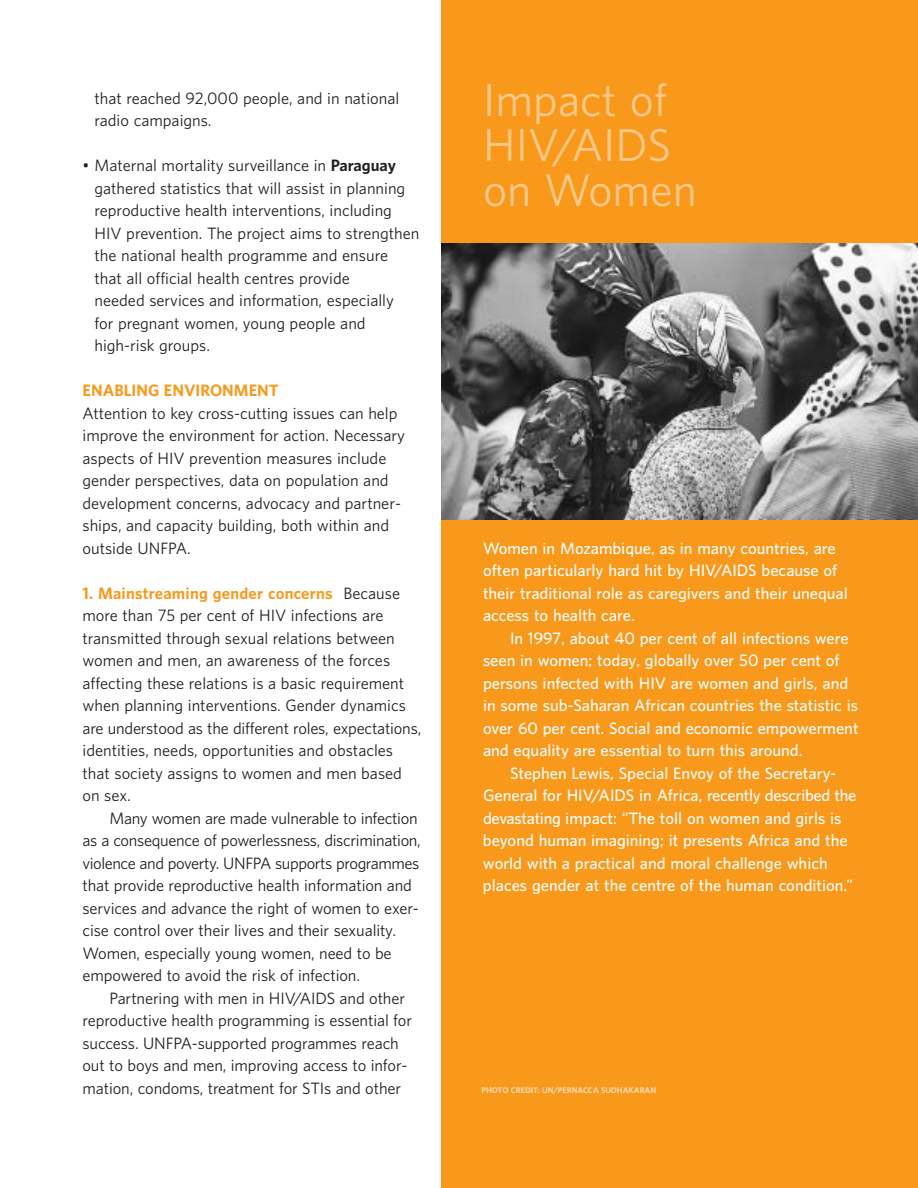
<style>
.page{position:relative;width:918px;height:1188px;background:#fff}
.page>*{position:absolute;margin:0;border:0;box-sizing:border-box;transform-origin:0 0}
.t1{font:42px/45px "UNFPA Text";color:#fdc98a}
.t2{font:15px/22.5px "UNFPA Text";color:#231f20}
.t3{font:600 15px/22.5px "UNFPA";color:#fff}
.t4{font:700 15px "UNFPA";letter-spacing:.015em;color:#f8991c}
.t5{font:700 7.5px "UNFPA";color:#ffddb5}
.s1{font-family:"UNFPA";font-weight:700}
.s2{font-family:"UNFPA Text";font-weight:400;color:#231f20}
</style>
<div class="page">
<div style="left:441px;top:0;width:477px;height:1188px;background:#f8991c"></div>
<img style="left:441px;top:243px;width:477px;height:276px">
<p class="t2" style="left:94px;top:88px;width:306px">that reached 92,000 people, and in national radio campaigns.</p>
<p class="t2" style="left:94px;top:155px;width:327px;text-indent:-12px">• Maternal mortality surveillance in <span class="s1">Paraguay </span>gathered statistics that will assist in planning reproductive health interventions, including HIV prevention. The project aims to strengthen the national health programme and ensure<br>that all official health centres provide<br>needed services and information, especially<br>for pregnant women, young people and high-risk groups.</p>
<p class="t4" style="left:82px;top:384px;width:198px">ENABLING ENVIRONMENT</p>
<p class="t2" style="left:82px;top:403px;width:324px">Attention to key cross-cutting issues can help improve the environment for action. Necessary aspects of HIV prevention measures include gender perspectives, data on population and development concerns, advocacy and partner&shy;ships, and capacity building, both within and outside UNFPA.</p>
<p class="t4" style="left:82px;top:587px;width:319px">1. Mainstreaming gender concerns <span class="s2">Because</span></p>
<p class="t2" style="left:82px;top:605px;width:340px">more than 75 per cent of HIV infections are transmitted through sexual relations between women and men, an awareness of the forces affecting these relations is a basic requirement when planning interventions. Gender dynamics are understood as the different roles, expectations, identities, needs, opportunities and obstacles that society assigns to women and men based on sex.</p>
<p class="t2" style="left:82px;top:808px;width:340px;text-indent:27px">Many women are made vulnerable to infection as a consequence of powerlessness, discrimination, violence and poverty. UNFPA supports programmes that provide reproductive health information and services and advance the right of women to exer&shy;cise control over their lives and their sexuality.<br>Women, especially young women, need to be empowered to avoid the risk of infection.</p>
<p class="t2" style="left:82px;top:988px;width:331px;text-indent:27px">Partnering with men in HIV/AIDS and other reproductive health programming is essential for success. UNFPA-supported programmes reach out to boys and men, improving access to infor&shy;mation, condoms, treatment for STIs and other</p>
<h1 class="t1" style="left:483px;top:81px;width:215px">Impact of<br>HIV/AIDS on Women</h1>
<p class="t3" style="left:483px;top:538px;width:366px">Women in Mozambique, as in many countries, are often particularly hard hit by HIV/AIDS because of their traditional role as caregivers and their unequal access to health care.</p>
<p class="t3" style="left:483px;top:628px;width:377px;text-indent:27px">In 1997, about 40 per cent of all infections were seen in women; today, globally over 50 per cent of persons infected with HIV are women and girls, and in some sub-Saharan African countries the statistic is over 60 per cent. Social and economic empowerment and equality are essential to turn this around.</p>
<p class="t3" style="left:483px;top:763px;width:375px;text-indent:27px">Stephen Lewis, Special Envoy of the Secretary-General for HIV/AIDS in Africa, recently described the devastating impact: “The toll on women and girls is beyond human imagining; it presents Africa and the world with a practical and moral challenge which places gender at the centre of the human condition.”</p>
<p class="t5" style="left:482px;top:1087px;width:176px">PHOTO CREDIT: UN/PERNACCA SUDHAKARAN</p>
</div>
